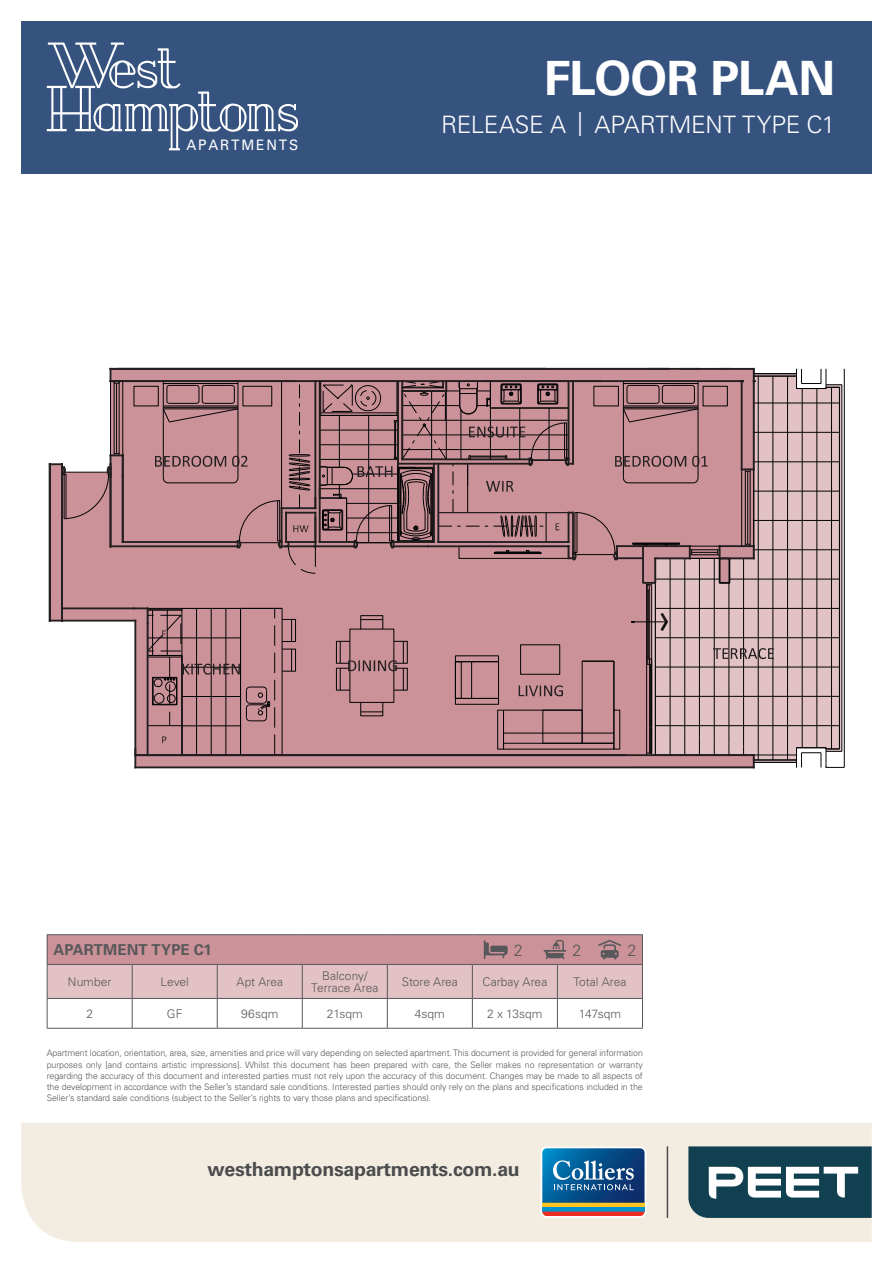
<style>
.page{position:relative;width:893px;height:1263px;background:#fff}
.page>*{position:absolute;margin:0;border:0;box-sizing:border-box;transform-origin:0 0}
.t1{font:700 47.25px "Univers LT Std";letter-spacing:-.02em;color:#fff}
.t2{font:300 24px "Univers LT Std";letter-spacing:-.01em;color:#fff}
.t3{font:700 19.5px "Univers LT Std";letter-spacing:-.015em;color:#4b4c4d}
.t4{font:300 16.2px "Univers LT Std";color:#57585a}
.t5{font:700 15px "Univers LT Std";letter-spacing:.005em;color:#57585a}
.t6{font:14.4px "Univers";letter-spacing:.135em;color:#fff;scale:.95 1}
.t7{font:300 12px/12px "Univers LT Std";color:#57585a;text-align:center}
.t8{font:300 9px/11.2px "Univers LT Std";letter-spacing:-.01em;color:#57585a;text-align:justify}
</style>
<div class="page">
<hr style="left:47px;top:934px;width:85px;height:1px;background:#57585a">
<hr style="left:132px;top:934px;width:85px;height:1px;background:#57585a">
<hr style="left:217px;top:934px;width:85px;height:1px;background:#57585a">
<hr style="left:302px;top:934px;width:85px;height:1px;background:#57585a">
<hr style="left:387px;top:934px;width:85px;height:1px;background:#57585a">
<hr style="left:472px;top:934px;width:85px;height:1px;background:#57585a">
<hr style="left:557px;top:934px;width:86px;height:1px;background:#57585a">
<hr style="left:47px;top:1028px;width:86px;height:1px;background:#57585a">
<hr style="left:217px;top:1028px;width:86px;height:1px;background:#57585a">
<hr style="left:133px;top:1028px;width:84px;height:1px;background:#57585a">
<hr style="left:303px;top:1028px;width:84px;height:1px;background:#57585a">
<hr style="left:387px;top:1028px;width:85px;height:1px;background:#57585a">
<hr style="left:472px;top:1028px;width:85px;height:1px;background:#57585a">
<hr style="left:557px;top:1028px;width:86px;height:1px;background:#57585a">
<div style="left:21px;top:1123px;width:851px;height:119px;background:#f3ece1"></div>
<svg style="left:688px;top:1146px;width:184px;height:72px"></svg>
<div style="left:21px;top:21px;width:851px;height:153px;background:#365380"></div>
<svg style="left:47px;top:43px;width:251px;height:107px"></svg>
<svg style="left:540px;top:1146px;width:106px;height:72px;background:#4b7798"></svg>
<hr style="left:667px;top:1146px;width:1px;height:72px;background:#4b4c4d">
<svg style="left:50px;top:369px;width:605px;height:397px;fill:#cc9299"></svg>
<svg style="left:291px;top:651px;width:1px;height:18px"></svg>
<svg style="left:291px;top:621px;width:1px;height:19px"></svg>
<div style="left:282px;top:649px;width:14px;height:22px;border:1px solid #020405"></div>
<div style="left:282px;top:619px;width:14px;height:23px;border:1px solid #020405"></div>
<hr style="left:649px;top:659px;width:1px;height:68px;background:#020405">
<hr style="left:650px;top:664px;width:1px;height:63px;background:#020405">
<hr style="left:651px;top:585px;width:1px;height:142px;background:#020405">
<hr style="left:647px;top:585px;width:1px;height:79px;background:#020405">
<hr style="left:649px;top:585px;width:1px;height:79px;background:#020405">
<svg style="left:647px;top:659px;width:4px;height:6px"></svg>
<hr style="left:648px;top:590px;width:1px;height:69px;background:#020405">
<hr style="left:646px;top:585px;width:1px;height:141px;background:#020405">
<svg style="left:646px;top:584px;width:6px;height:7px"></svg>
<svg style="left:631px;top:613px;width:24px;height:18px"></svg>
<div style="left:497px;top:710px;width:7px;height:39px;border:1px solid #020405"></div>
<div style="left:614px;top:710px;width:6px;height:39px;border:1px solid #020405"></div>
<div style="left:503px;top:743px;width:111px;height:6px;border:1px solid #020405"></div>
<hr style="left:503px;top:733px;width:111px;height:1px;background:#020405">
<hr style="left:503px;top:710px;width:79px;height:1px;background:#020405">
<hr style="left:614px;top:661px;width:1px;height:49px;background:#020405">
<div style="left:543px;top:710px;width:39px;height:33px;border:1px solid #020405"></div>
<div style="left:582px;top:661px;width:32px;height:82px;border:1px solid #020405"></div>
<div style="left:520px;top:645px;width:40px;height:29px;border:1px solid #020405"></div>
<div style="left:455px;top:661px;width:44px;height:38px;border:1px solid #020405"></div>
<div style="left:455px;top:698px;width:44px;height:6px;border:1px solid #020405"></div>
<div style="left:455px;top:656px;width:44px;height:6px;border:1px solid #020405"></div>
<div style="left:455px;top:661px;width:6px;height:38px;border:1px solid #020405"></div>
<hr style="left:471px;top:662px;width:1px;height:36px;background:#020405">
<div style="left:336px;top:641px;width:14px;height:22px;border:1px solid #020405"></div>
<svg style="left:403px;top:641px;width:1px;height:49px"></svg>
<div style="left:336px;top:668px;width:14px;height:22px;border:1px solid #020405"></div>
<svg style="left:340px;top:641px;width:1px;height:49px"></svg>
<div style="left:361px;top:615px;width:22px;height:14px;border:1px solid #020405"></div>
<svg style="left:361px;top:619px;width:22px;height:1px"></svg>
<div style="left:361px;top:702px;width:22px;height:14px;border:1px solid #020405"></div>
<svg style="left:361px;top:712px;width:22px;height:1px"></svg>
<div style="left:134px;top:386px;width:24px;height:20px;border:1px solid #020405"></div>
<hr style="left:116px;top:383px;width:1px;height:70px;background:#020405">
<hr style="left:842px;top:385px;width:1px;height:366px;background:#020405">
<svg style="left:656px;top:574px;width:184px;height:152px;background:#d9babd"></svg>
<hr style="left:831px;top:376px;width:1px;height:384px;background:#020405">
<hr style="left:817px;top:376px;width:1px;height:384px;background:#020405">
<hr style="left:802px;top:376px;width:1px;height:383px;background:#020405">
<hr style="left:787px;top:376px;width:1px;height:380px;background:#020405">
<hr style="left:773px;top:376px;width:1px;height:376px;background:#020405">
<hr style="left:758px;top:376px;width:1px;height:373px;background:#020405">
<hr style="left:743px;top:376px;width:1px;height:370px;background:#020405">
<hr style="left:729px;top:376px;width:1px;height:367px;background:#020405">
<hr style="left:714px;top:376px;width:1px;height:364px;background:#020405">
<hr style="left:699px;top:376px;width:1px;height:361px;background:#020405">
<hr style="left:684px;top:376px;width:1px;height:358px;background:#020405">
<hr style="left:670px;top:376px;width:1px;height:355px;background:#020405">
<hr style="left:655px;top:376px;width:1px;height:352px;background:#020405">
<hr style="left:655px;top:725px;width:184px;height:1px;background:#020405">
<hr style="left:655px;top:696px;width:184px;height:1px;background:#020405">
<hr style="left:655px;top:667px;width:184px;height:1px;background:#020405">
<hr style="left:655px;top:637px;width:184px;height:1px;background:#020405">
<hr style="left:655px;top:608px;width:184px;height:1px;background:#020405">
<hr style="left:655px;top:579px;width:184px;height:1px;background:#020405">
<div style="left:642px;top:557px;width:14px;height:27px;border:2px solid #231f20"></div>
<svg style="left:51px;top:594px;width:10px;height:27px"></svg>
<hr style="left:135px;top:766px;width:619px;height:2px;background:#231f20">
<hr style="left:122px;top:455px;width:2px;height:21px;background:#231f20">
<hr style="left:111px;top:545px;width:127px;height:2px;background:#231f20">
<hr style="left:123px;top:541px;width:115px;height:2px;background:#231f20">
<hr style="left:159px;top:754px;width:595px;height:2px;background:#231f20">
<hr style="left:111px;top:368px;width:557px;height:2px;background:#231f20">
<hr style="left:111px;top:380px;width:188px;height:2px;background:#231f20">
<hr style="left:122px;top:476px;width:2px;height:65px;background:#231f20">
<hr style="left:110px;top:476px;width:1px;height:70px;background:#231f20">
<svg style="left:110px;top:369px;width:13px;height:14px"></svg>
<hr style="left:122px;top:381px;width:1px;height:74px;background:#020405">
<hr style="left:110px;top:381px;width:1px;height:74px;background:#020405">
<svg style="left:50px;top:453px;width:73px;height:66px"></svg>
<hr style="left:62px;top:620px;width:73px;height:1px;background:#231f20">
<hr style="left:62px;top:607px;width:71px;height:2px;background:#231f20">
<hr style="left:844px;top:369px;width:1px;height:398px;background:#020405">
<svg style="left:631px;top:726px;width:213px;height:42px;background:#c2a5a8"></svg>
<hr style="left:754px;top:760px;width:42px;height:1px;background:#020405">
<hr style="left:754px;top:762px;width:42px;height:1px;background:#020405">
<hr style="left:49px;top:464px;width:2px;height:157px;background:#231f20">
<hr style="left:61px;top:464px;width:2px;height:157px;background:#231f20">
<svg style="left:519px;top:685px;width:44px;height:11px"></svg>
<svg style="left:348px;top:660px;width:49px;height:11px"></svg>
<svg style="left:713px;top:648px;width:61px;height:11px"></svg>
<svg style="left:133px;top:607px;width:149px;height:160px;background:#b18086"></svg>
<svg style="left:155px;top:368px;width:687px;height:206px;background:#b3858a"></svg>
<svg style="left:47px;top:935px;width:596px;height:93px"></svg>
<h1 class="t1" style="left:544px;top:51px;width:292px">FLOOR PLAN</h1>
<h3 class="t6" style="left:186px;top:137px;width:119px">APARTMENTS</h3>
<h2 class="t2" style="left:441px;top:110px;width:395px">RELEASE A | APARTMENT TYPE C1</h2>
<h3 class="t4" style="left:514px;top:940px;width:11px">2</h3>
<h3 class="t4" style="left:572px;top:940px;width:11px">2</h3>
<h3 class="t4" style="left:627px;top:940px;width:11px">2</h3>
<h3 class="t5" style="left:54px;top:941px;width:160px">APARTMENT TYPE C1</h3>
<h3 class="t7" style="left:68px;top:975px;width:45px">Number</h3>
<h3 class="t7" style="left:161px;top:975px;width:30px">Level</h3>
<h3 class="t7" style="left:236px;top:975px;width:48px">Apt Area</h3>
<h3 class="t7" style="left:311px;top:969px;width:69px">Balcony/<br>Terrace Area</h3>
<h3 class="t7" style="left:402px;top:975px;width:58px">Store Area</h3>
<h3 class="t7" style="left:482px;top:975px;width:66px">Carbay Area</h3>
<h3 class="t7" style="left:573px;top:975px;width:55px">Total Area</h3>
<h3 class="t7" style="left:86px;top:1007px;width:8px">2</h3>
<h3 class="t7" style="left:167px;top:1007px;width:17px">GF</h3>
<h3 class="t7" style="left:241px;top:1007px;width:39px">96sqm</h3>
<h3 class="t7" style="left:327px;top:1007px;width:37px">21sqm</h3>
<h3 class="t7" style="left:415px;top:1007px;width:32px">4sqm</h3>
<h3 class="t7" style="left:487px;top:1007px;width:57px">2 x 13sqm</h3>
<h3 class="t7" style="left:579px;top:1007px;width:44px">147sqm</h3>
<p class="t8" style="left:47px;top:1047px;width:598px">Apartment location, orientation, area, size, amenities and price will vary depending on selected apartment. This document is provided for general information purposes only [and contains artistic impressions]. Whilst this document has been prepared with care, the Seller makes no representation or warranty regarding the accuracy of this document and interested parties must not rely upon the accuracy of this document. Changes may be made to all aspects of the development in accordance with the Seller’s standard sale conditions. Interested parties should only rely on the plans and specifications included in the Seller’s standard sale conditions (subject to the Seller’s rights to vary those plans and specifications).</p>
<h3 class="t3" style="left:207px;top:1158px;width:314px">westhamptonsapartments.com.au</h3>
</div>
